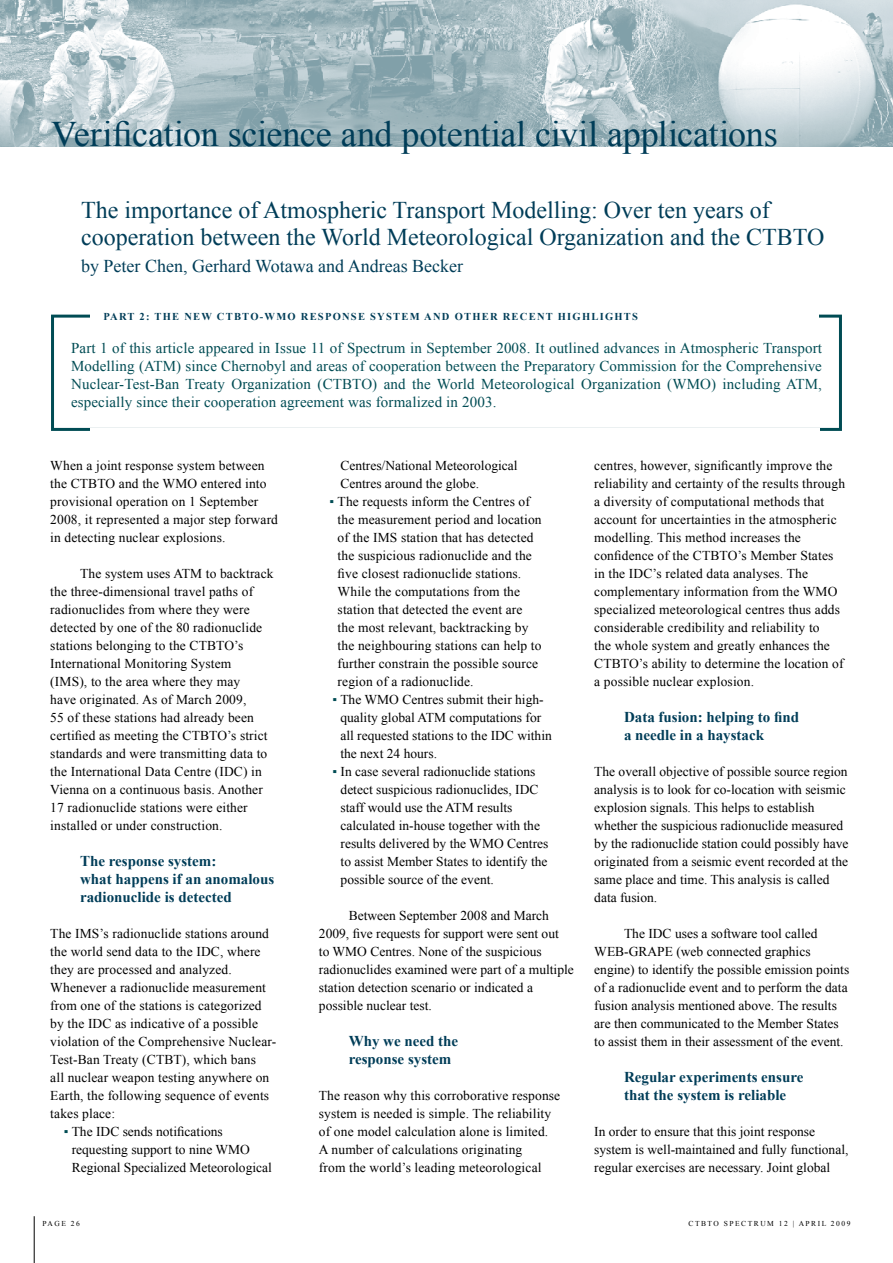
<style>
.page{position:relative;width:893px;height:1263px;background:#fff}
.page>*{position:absolute;margin:0;border:0;box-sizing:border-box;transform-origin:0 0}
.t1{font:36px "Times New Roman";letter-spacing:-.005em;color:#003d58}
.t2{font:24px/27px "Times New Roman";color:#003d58}
.t3{font:18px "Times New Roman";color:#003d58}
.t4{font:15px/18px "Times New Roman";letter-spacing:.01em;color:#004c54;text-align:justify}
.t5{font:700 15px/18px "Times New Roman";color:#003d58}
.t6{font:13.5px/18px "Times New Roman";letter-spacing:.01em;color:#000}
.t7{font:700 10.5px "Times New Roman";letter-spacing:.12em;color:#003d58}
.t8{font:7.5px "Times New Roman";letter-spacing:.2em;color:#000}
.s1{color:#004c54}
</style>
<div class="page">
<img style="left:0;top:0;width:893px;height:146px">
<div style="left:51px;top:315px;width:791px;height:116px;border:3px solid #004c54"></div>
<div style="left:91px;top:299px;width:728px;height:18px;background:#fff"></div>
<div style="left:90px;top:428px;width:729px;height:18px;background:#fff"></div>
<div style="left:91px;top:313px;width:566px;height:16px;background:#fff"></div>
<hr style="left:34px;top:1216px;width:1px;height:47px;background:#000">
<h1 class="t1" style="left:51px;top:110px;width:728px">Verification science and potential civil applications</h1>
<h2 class="t2" style="left:81px;top:196px;width:745px">The importance of Atmospheric Transport Modelling: Over ten years of cooperation between the World Meteorological Organization and the CTBTO</h2>
<h3 class="t3" style="left:81px;top:254px;width:384px">by Peter Chen, Gerhard Wotawa and Andreas Becker</h3>
<p class="t7" style="left:103px;top:310px;width:123px">Part 2: The new CTBTO</p>
<p class="t7" style="left:260px;top:310px;width:380px">-WMO response system and other recent highlights</p>
<p class="t4" style="left:71px;top:339px;width:752px">Part 1 of this article appeared in Issue 11 of Spectrum in September 2008. It outlined advances in Atmospheric Transport Modelling (ATM) since Chernobyl and areas of cooperation between the Preparatory Commission for the Comprehensive Nuclear-Test-Ban Treaty Organization (CTBTO) and the World Meteorological Organization (WMO) including ATM, especially since their cooperation agreement was formalized in 2003.</p>
<p class="t6" style="left:50px;top:456px;width:229px">When a joint response system between the CTBTO and the WMO entered into provisional operation on 1 September 2008, it represented a major step forward in detecting nuclear explosions.</p>
<p class="t6" style="left:50px;top:564px;width:225px;text-indent:30px">The system uses ATM to backtrack the three-dimensional travel paths of radionuclides from where they were detected by one of the 80 radionuclide stations belonging to the CTBTO’s International Monitoring System<br>(IMS), to the area where they may<br>have originated. As of March 2009,<br>55 of these stations had already been certified as meeting the CTBTO’s strict standards and were transmitting data to the International Data Centre (IDC) in Vienna on a continuous basis. Another 17 radionuclide stations were either installed or under construction.</p>
<p class="t5" style="left:80px;top:852px;width:196px">The response system:<br>what happens if an anomalous radionuclide is detected</p>
<p class="t6" style="left:50px;top:924px;width:228px">The IMS’s radionuclide stations around the world send data to the IDC, where they are processed and analyzed.<br>Whenever a radionuclide measurement from one of the stations is categorized by the IDC as indicative of a possible violation of the Comprehensive Nuclear-Test-Ban Treaty (CTBT), which bans<br>all nuclear weapon testing anywhere on Earth, the following sequence of events takes place:</p>
<p class="t6" style="left:72px;top:1122px;width:202px;text-indent:-8px"><span class="s1">▪</span> The IDC sends notifications requesting support to nine WMO<br>Regional Specialized Meteorological</p>
<p class="t6" style="left:340px;top:456px;width:179px">Centres/National Meteorological<br>Centres around the globe.</p>
<p class="t6" style="left:338px;top:492px;width:206px;text-indent:-8px"><span class="s1">▪</span> The requests inform the Centres of the measurement period and location of the IMS station that has detected the suspicious radionuclide and the five closest radionuclide stations.<br>While the computations from the station that detected the event are the most relevant, backtracking by the neighbouring stations can help to further constrain the possible source region of a radionuclide.</p>
<p class="t6" style="left:340px;top:690px;width:213px;text-indent:-8px"><span class="s1">▪</span> The WMO Centres submit their high&shy;quality global ATM computations for all requested stations to the IDC within the next 24 hours.</p>
<p class="t6" style="left:341px;top:762px;width:209px;text-indent:-8px"><span class="s1">▪</span> In case several radionuclide stations detect suspicious radionuclides, IDC staff would use the ATM results calculated in-house together with the results delivered by the WMO Centres to assist Member States to identify the possible source of the event.</p>
<p class="t6" style="left:319px;top:906px;width:256px;text-indent:30px">Between September 2008 and March 2009, five requests for support were sent out<br>to WMO Centres. None of the suspicious radionuclides examined were part of a multiple station detection scenario or indicated a possible nuclear test.</p>
<p class="t5" style="left:349px;top:1032px;width:111px">Why we need the response system</p>
<p class="t6" style="left:319px;top:1086px;width:243px">The reason why this corroborative response system is needed is simple. The reliability of one model calculation alone is limited.<br>A number of calculations originating<br>from the world’s leading meteorological</p>
<p class="t6" style="left:594px;top:456px;width:252px">centres, however, significantly improve the reliability and certainty of the results through a diversity of computational methods that account for uncertainties in the atmospheric modelling. This method increases the confidence of the CTBTO’s Member States in the IDC’s related data analyses. The complementary information from the WMO specialized meteorological centres thus adds considerable credibility and reliability to<br>the whole system and greatly enhances the CTBTO’s ability to determine the location of a possible nuclear explosion.</p>
<p class="t5" style="left:624px;top:708px;width:177px">Data fusion: helping to find a needle in a haystack</p>
<p class="t6" style="left:594px;top:762px;width:256px">The overall objective of possible source region analysis is to look for co-location with seismic explosion signals. This helps to establish whether the suspicious radionuclide measured by the radionuclide station could possibly have originated from a seismic event recorded at the same place and time. This analysis is called data fusion.</p>
<p class="t6" style="left:594px;top:924px;width:257px;text-indent:30px">The IDC uses a software tool called WEB-GRAPE (web connected graphics engine) to identify the possible emission points of a radionuclide event and to perform the data fusion analysis mentioned above. The results are then communicated to the Member States to assist them in their assessment of the event.</p>
<p class="t5" style="left:624px;top:1068px;width:181px">Regular experiments ensure that the system is reliable</p>
<p class="t6" style="left:594px;top:1122px;width:256px">In order to ensure that this joint response system is well-maintained and fully functional, regular exercises are necessary. Joint global</p>
<p class="t8" style="left:43px;top:1218px;width:39px">pa ge 26</p>
<p class="t8" style="left:688px;top:1219px;width:48px">CTBTO Spect</p>
<p class="t8" style="left:754px;top:1219px;width:15px">rum</p>
<p class="t8" style="left:779px;top:1219px;width:73px">12 | April 2009</p>
</div>
